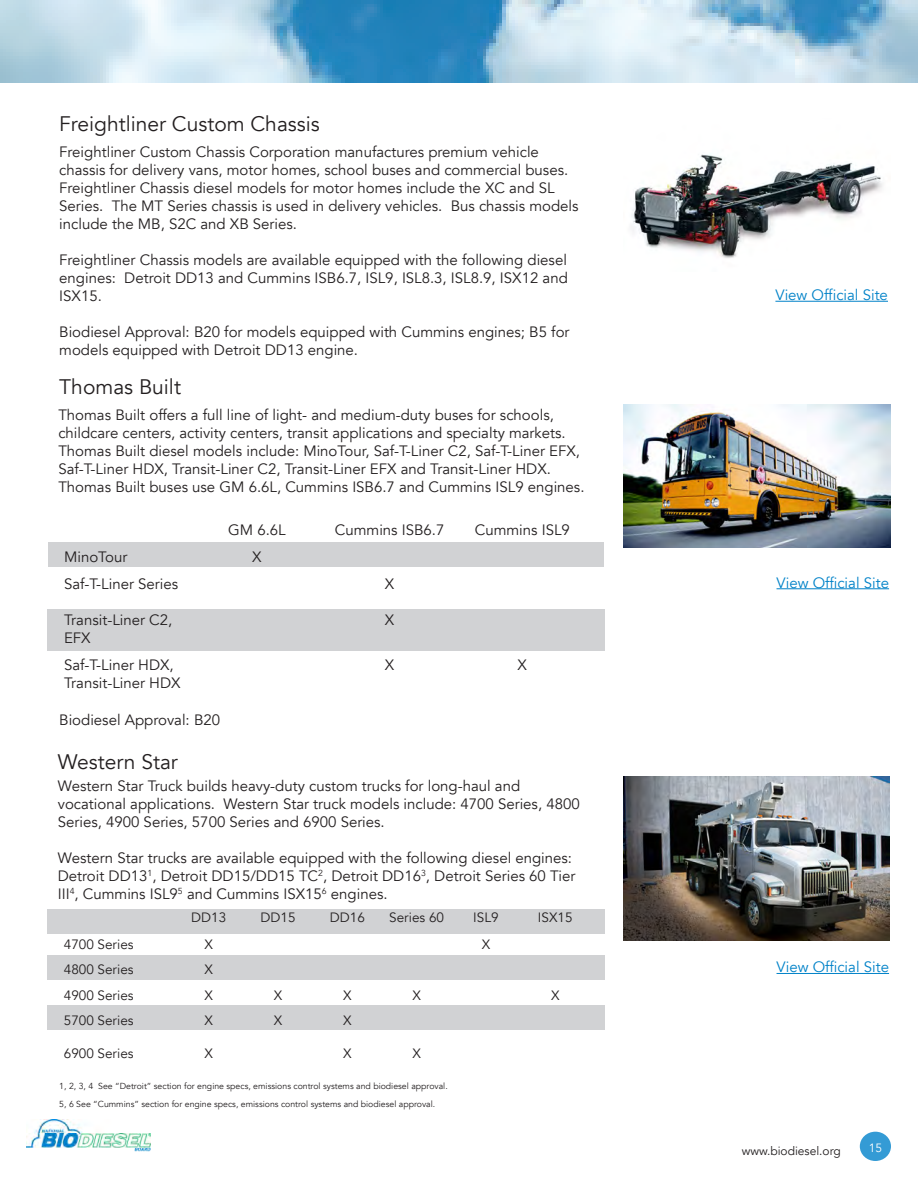
<style>
.page{position:relative;width:918px;height:1188px;background:#fff}
.page>*{position:absolute;margin:0;border:0;box-sizing:border-box;transform-origin:0 0}
.t1{font:21px "Avenir";color:#231f20}
.t2{font:15px/18px "Avenir";color:#231f20}
.t3{font:15px "Avenir";color:#0082c8}
.t4{font:13.5px "Avenir";color:#231f20}
.t5{font:12px "Avenir";color:#231f20}
.t6{font:12px "Avenir";color:#fff}
.t7{font:8.7px/18px "Avenir";color:#231f20}
</style>
<div class="page">
<img style="left:0;top:0;width:918px;height:82px">
<img style="left:27px;top:1119px;width:124px;height:33px">
<div style="left:860px;top:1132px;width:31px;height:29px;background:#349bd5;border-radius:50%"></div>
<div style="left:47px;top:609px;width:558px;height:42px;background:#d1d2d4"></div>
<div style="left:48px;top:543px;width:556px;height:24px;background:#d1d2d4"></div>
<div style="left:47px;top:955px;width:558px;height:24px;background:#d1d2d4"></div>
<div style="left:47px;top:1005px;width:558px;height:24px;background:#d1d2d4"></div>
<div style="left:47px;top:909px;width:558px;height:25px;background:#d1d2d4"></div>
<img style="left:631px;top:154px;width:252px;height:104px">
<hr style="left:775px;top:301px;width:113px;height:1px;background:#0082c8">
<hr style="left:777px;top:588px;width:112px;height:1px;background:#0082c8">
<hr style="left:777px;top:973px;width:112px;height:1px;background:#0082c8">
<img style="left:623px;top:405px;width:268px;height:143px">
<img style="left:623px;top:776px;width:267px;height:165px">
<h1 class="t1" style="left:59px;top:110px;width:262px">Freightliner Custom Chassis</h1>
<p class="t2" style="left:59px;top:143px;width:521px">Freightliner Custom Chassis Corporation manufactures premium vehicle chassis for delivery vans, motor homes, school buses and commercial buses.<br>Freightliner Chassis diesel models for motor homes include the XC and SL Series. The MT Series chassis is used in delivery vehicles. Bus chassis models include the MB, S2C and XB Series.</p>
<p class="t2" style="left:59px;top:251px;width:510px;text-align:justify">Freightliner Chassis models are available equipped with the following diesel engines: Detroit DD13 and Cummins ISB6.7, ISL9, ISL8.3, ISL8.9, ISX12 and ISX15.</p>
<p class="t2" style="left:59px;top:323px;width:512px">Biodiesel Approval: B20 for models equipped with Cummins engines; B5 for models equipped with Detroit DD13 engine.</p>
<h1 class="t1" style="left:59px;top:373px;width:123px">Thomas Built</h1>
<p class="t2" style="left:58px;top:406px;width:528px">Thomas Built offers a full line of light- and medium-duty buses for schools, childcare centers, activity centers, transit applications and specialty markets.<br>Thomas Built diesel models include: MinoTour, Saf-T-Liner C2, Saf-T-Liner EFX, Saf-T-Liner HDX, Transit-Liner C2, Transit-Liner EFX and Transit-Liner HDX.<br>Thomas Built buses use GM 6.6L, Cummins ISB6.7 and Cummins ISL9 engines.</p>
<p class="t2" style="left:228px;top:522px;width:59px">GM 6.6L</p>
<p class="t2" style="left:335px;top:522px;width:111px">Cummins ISB6.7</p>
<p class="t2" style="left:475px;top:522px;width:97px">Cummins ISL9</p>
<p class="t2" style="left:64px;top:549px;width:65px">MinoTour</p>
<p class="t2" style="left:252px;top:549px;width:11px">X</p>
<p class="t2" style="left:64px;top:576px;width:116px">Saf-T-Liner Series</p>
<p class="t2" style="left:64px;top:612px;width:110px">Transit-Liner C2,<br>EFX</p>
<p class="t2" style="left:385px;top:576px;width:11px">X</p>
<p class="t2" style="left:385px;top:612px;width:11px">X</p>
<p class="t2" style="left:64px;top:657px;width:118px">Saf-T-Liner HDX,<br>Transit-Liner HDX</p>
<p class="t2" style="left:385px;top:657px;width:11px">X</p>
<p class="t2" style="left:518px;top:657px;width:11px">X</p>
<p class="t2" style="left:59px;top:711px;width:162px">Biodiesel Approval: B20</p>
<h1 class="t1" style="left:58px;top:748px;width:122px">Western Star</h1>
<p class="t2" style="left:58px;top:778px;width:523px">Western Star Truck builds heavy-duty custom trucks for long-haul and vocational applications. Western Star truck models include: 4700 Series, 4800<br>Series, 4900 Series, 5700 Series and 6900 Series.</p>
<p class="t2" style="left:58px;top:850px;width:519px">Western Star trucks are available equipped with the following diesel engines:<br>Detroit DD13<sup>1</sup>, Detroit DD15/DD15 TC<sup>2</sup>, Detroit DD16<sup>3</sup>, Detroit Series 60 Tier<br>III<sup>4</sup>, Cummins ISL9<sup>5</sup> and Cummins ISX15<sup>6</sup> engines.</p>
<p class="t4" style="left:191px;top:908px;width:37px">DD13</p>
<p class="t4" style="left:261px;top:908px;width:37px">DD15</p>
<p class="t4" style="left:330px;top:908px;width:37px">DD16</p>
<p class="t4" style="left:389px;top:908px;width:56px">Series 60</p>
<p class="t4" style="left:473px;top:908px;width:27px">ISL9</p>
<p class="t4" style="left:538px;top:908px;width:36px">ISX15</p>
<p class="t4" style="left:64px;top:935px;width:71px">4700 Series</p>
<p class="t4" style="left:205px;top:935px;width:10px">X</p>
<p class="t4" style="left:482px;top:935px;width:10px">X</p>
<p class="t4" style="left:64px;top:961px;width:71px">4800 Series</p>
<p class="t4" style="left:205px;top:961px;width:10px">X</p>
<p class="t4" style="left:64px;top:986px;width:71px">4900 Series</p>
<p class="t4" style="left:205px;top:986px;width:10px">X</p>
<p class="t4" style="left:274px;top:986px;width:10px">X</p>
<p class="t4" style="left:343px;top:986px;width:10px">X</p>
<p class="t4" style="left:412px;top:986px;width:10px">X</p>
<p class="t4" style="left:551px;top:986px;width:10px">X</p>
<p class="t4" style="left:64px;top:1012px;width:71px">5700 Series</p>
<p class="t4" style="left:64px;top:1044px;width:71px">6900 Series</p>
<p class="t4" style="left:205px;top:1012px;width:10px">X</p>
<p class="t4" style="left:205px;top:1044px;width:10px">X</p>
<p class="t4" style="left:274px;top:1012px;width:10px">X</p>
<p class="t4" style="left:343px;top:1012px;width:10px">X</p>
<p class="t4" style="left:343px;top:1044px;width:10px">X</p>
<p class="t4" style="left:412px;top:1044px;width:10px">X</p>
<p class="t7" style="left:59px;top:1077px;width:390px">1, 2, 3, 4 See “Detroit” section for engine specs, emissions control systems and biodiesel approval.<br>5, 6 See “Cummins” section for engine specs, emissions control systems and biodiesel approval.</p>
<p class="t3" style="left:775px;top:285px;width:114px">View Official Site</p>
<p class="t3" style="left:777px;top:573px;width:114px">View Official Site</p>
<p class="t3" style="left:777px;top:957px;width:114px">View Official Site</p>
<p class="t5" style="left:742px;top:1143px;width:101px">www.biodiesel.org</p>
<p class="t6" style="left:869px;top:1140px;width:15px">15</p>
</div>
